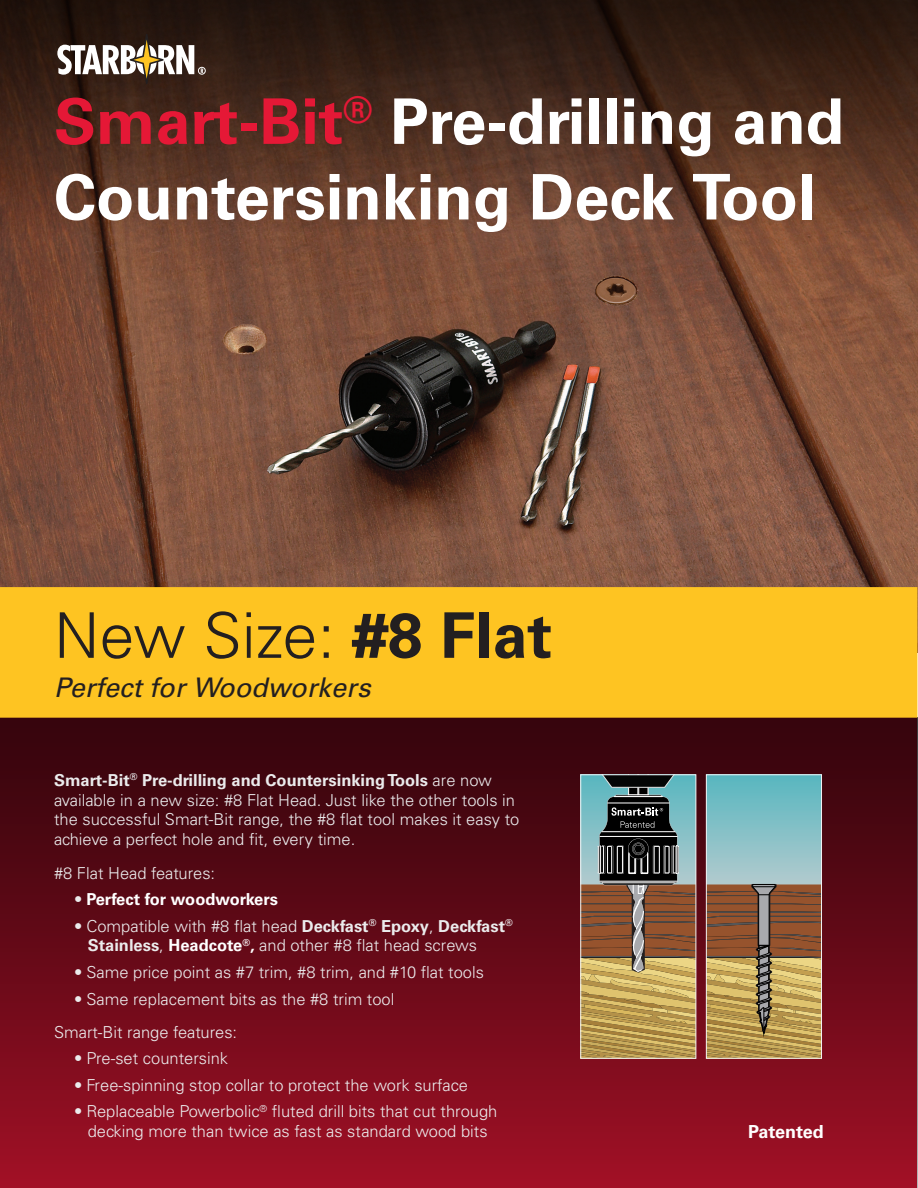
<style>
.page{position:relative;width:918px;height:1188px;background:#fff}
.page>*{position:absolute;margin:0;border:0;box-sizing:border-box;transform-origin:0 0}
.t1{font:700 63px/75.6px "Univers LT Std";color:#fff}
.t2{font:300 63px "Univers LT Std";color:#231f20}
.t3{font:italic 27px "Univers LT Std";color:#231f20}
.Body_White_Bold{font:700 18px "Univers LT Std";color:#fff}
.Page_Body_White{font:300 16.5px/19.8px "Univers LT Std";color:#ebebec}
.t4{font:700 16.5px "Univers LT Std";color:#fff}
.s1{color:#e51836}
.s2{font-weight:700}
.s3{font-weight:300;color:#ebebec}
.s4{font-weight:700;color:#fff}
</style>
<div class="page">
<img style="left:0;top:252px;width:918px;height:400px">
<svg style="left:0;top:0;width:918px;height:252px;background:#4d2e20"></svg>
<div style="left:0;top:718px;width:918px;height:470px;background:linear-gradient(to bottom,#31050c,#9f1025)"></div>
<div style="left:706px;top:775px;width:115px;height:109px;background:linear-gradient(to bottom,#58b6bf,#b1cace)"></div>
<svg style="left:708px;top:884px;width:112px;height:173px;background:#a37e4b"></svg>
<div style="left:706px;top:774px;width:116px;height:285px;border:1px solid #f1f1f2"></div>
<svg style="left:581px;top:775px;width:115px;height:283px;background:#887c5c"></svg>
<svg style="left:57px;top:34px;width:137px;height:50px"></svg>
<div style="left:198px;top:67px;width:8px;height:8px;border:1px solid #fff;border-radius:50%"></div>
<div style="left:2px;top:589px;width:914px;height:127px;background:#fec422"></div>
<div style="left:0;top:587px;width:917px;height:131px;border:3px solid #fec422"></div>
<p class="t1" style="left:54px;top:84px;width:792px"><span class="s1">Smart-Bit</span><sup>®</sup> Pre-drilling and<br>Countersinking Deck Tool</p>
<p class="t2" style="left:54px;top:598px;width:500px">New Size: <span class="s2">#8 Flat</span></p>
<p class="t3" style="left:54px;top:671px;width:318px">Perfect for Woodworkers</p>
<p class="Page_Body_White" style="left:54px;top:770px;width:467px"><span class="s2">Smart-Bit</span><sup>®</sup> <span class="s2">Pre-drilling and Countersinking Tools</span> are now available in a new size: #8 Flat Head. Just like the other tools in the successful Smart-Bit range, the #8 flat tool makes it easy to achieve a perfect hole and fit, every time.</p>
<p class="Page_Body_White" style="left:54px;top:863px;width:163px">#8 Flat Head features:</p>
<p class="t4" style="left:74px;top:890px;width:205px"><span class="s3">•</span> Perfect for woodworkers</p>
<p class="Page_Body_White" style="left:88px;top:916px;width:427px;text-indent:-14px">• Compatible with #8 flat head <span class="s2">Deckfast</span><sup>®</sup> <span class="s2">Epoxy</span>, <span class="s2">Deckfast</span><sup>®<br></sup><span class="s2">Stainless</span>, <span class="s4">Headcote</span><sup>®</sup><span class="s4">,</span> and other #8 flat head screws</p>
<p class="Page_Body_White" style="left:74px;top:962px;width:411px">• Same price point as #7 trim, #8 trim, and #10 flat tools</p>
<p class="Page_Body_White" style="left:74px;top:989px;width:322px">• Same replacement bits as the #8 trim tool</p>
<p class="Page_Body_White" style="left:54px;top:1022px;width:185px">Smart-Bit range features:</p>
<p class="Page_Body_White" style="left:74px;top:1049px;width:155px">• Pre-set countersink</p>
<p class="Page_Body_White" style="left:74px;top:1075px;width:395px">• Free-spinning stop collar to protect the work surface</p>
<p class="Page_Body_White" style="left:74px;top:1102px;width:425px;text-align:center">• Replaceable Powerbolic<sup>®</sup> fluted drill bits that cut through decking more than twice as fast as standard wood bits</p>
<p class="Body_White_Bold" style="left:748px;top:1121px;width:77px">Patented</p>
</div>
